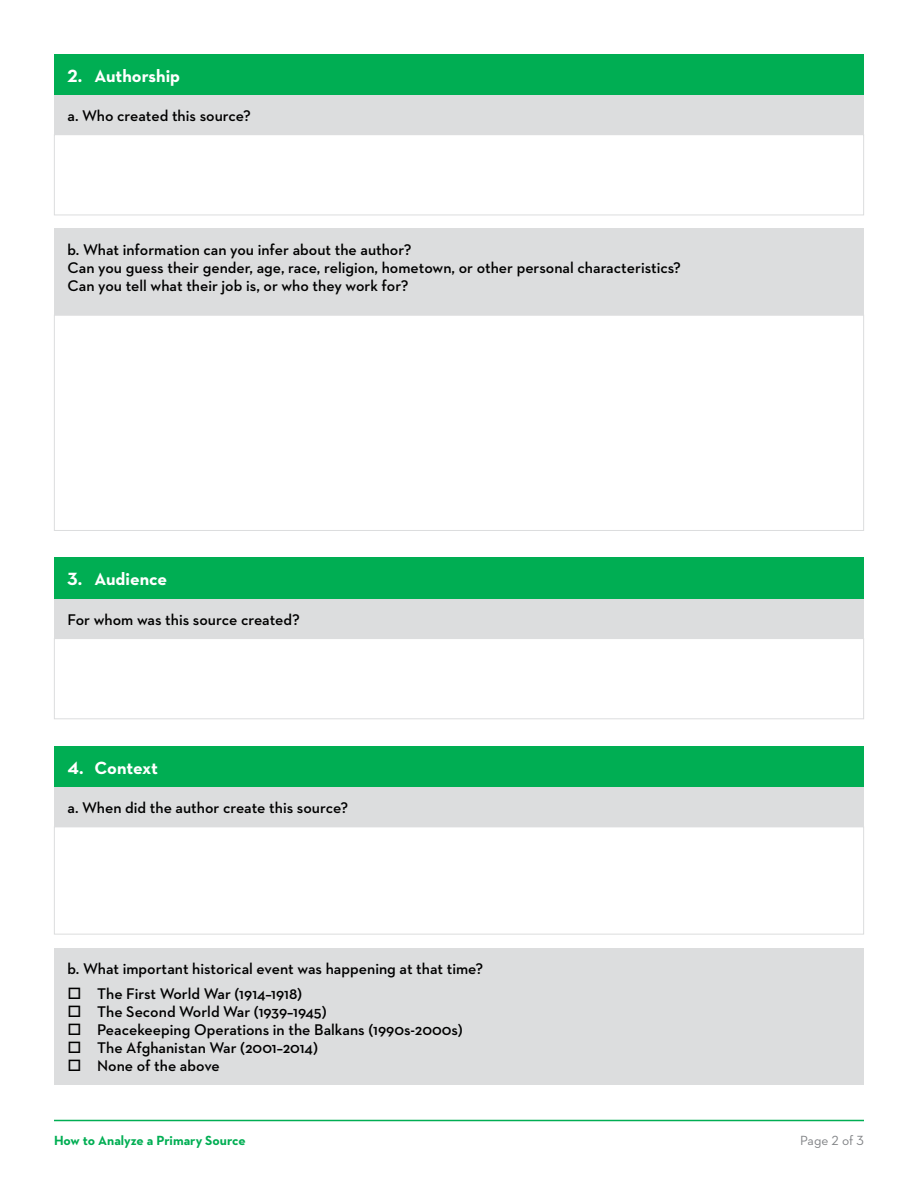
<style>
.page{position:relative;width:918px;height:1188px;background:#fff}
.page>*{position:absolute;margin:0;border:0;box-sizing:border-box;transform-origin:0 0}
.t1{font:700 18px "Neutraface 2 Text";color:#fff}
.t2{font:600 15.75px/18px "Neutraface 2 Text";color:#000}
.t3{font:700 13.5px "Neutraface 2 Text";color:#00ae53}
.t4{font:13.5px "Neutraface 2 Text";letter-spacing:-.005em;color:#808285}
</style>
<div class="page">
<div style="left:54px;top:948px;width:810px;height:136px;background:#dcddde"></div>
<div style="left:54px;top:746px;width:810px;height:41px;background:#00ae53"></div>
<div style="left:54px;top:787px;width:810px;height:40px;background:#dcddde"></div>
<div style="left:54px;top:827px;width:810px;height:108px;border:1px solid #dcddde"></div>
<div style="left:54px;top:558px;width:810px;height:41px;background:#00ae53"></div>
<div style="left:54px;top:599px;width:810px;height:39px;background:#dcddde"></div>
<div style="left:54px;top:638px;width:810px;height:81px;border:1px solid #dcddde"></div>
<hr style="left:54px;top:1120px;width:810px;height:1px;background:#00ae53">
<div style="left:54px;top:54px;width:810px;height:41px;background:#00ae53"></div>
<div style="left:54px;top:95px;width:810px;height:39px;background:#dcddde"></div>
<div style="left:54px;top:134px;width:810px;height:81px;border:1px solid #dcddde"></div>
<div style="left:54px;top:229px;width:810px;height:86px;background:#dcddde"></div>
<div style="left:54px;top:315px;width:810px;height:216px;border:1px solid #dcddde"></div>
<p class="t1" style="left:68px;top:64px;width:114px">2. Authorship</p>
<p class="t2" style="left:68px;top:106px;width:185px">a. Who created this source?</p>
<p class="t2" style="left:68px;top:240px;width:615px">b. What information can you infer about the author?<br>Can you guess their gender, age, race, religion, hometown, or other personal characteristics?<br>Can you tell what their job is, or who they work for?</p>
<p class="t1" style="left:68px;top:568px;width:101px">3. Audience</p>
<p class="t2" style="left:68px;top:610px;width:234px">For whom was this source created?</p>
<p class="t1" style="left:68px;top:756px;width:92px">4. Context</p>
<p class="t2" style="left:68px;top:798px;width:282px">a. When did the author create this source?</p>
<p class="t2" style="left:68px;top:959px;width:417px">b. What important historical event was happening at that time?</p>
<p class="t2" style="left:68px;top:984px;width:236px">□ The First World War (1914–1918)</p>
<p class="t2" style="left:68px;top:1002px;width:261px">□ The Second World War (1939–1945)</p>
<p class="t2" style="left:68px;top:1020px;width:397px">□ Peacekeeping Operations in the Balkans (1990s-2000s)</p>
<p class="t2" style="left:68px;top:1038px;width:252px">□ The Afghanistan War (2001–2014)</p>
<p class="t2" style="left:68px;top:1056px;width:154px">□ None of the above</p>
<p class="t3" style="left:54px;top:1132px;width:193px">How to Analyze a Primary Source</p>
<p class="t4" style="left:800px;top:1132px;width:65px">Page 2 of 3</p>
</div>
